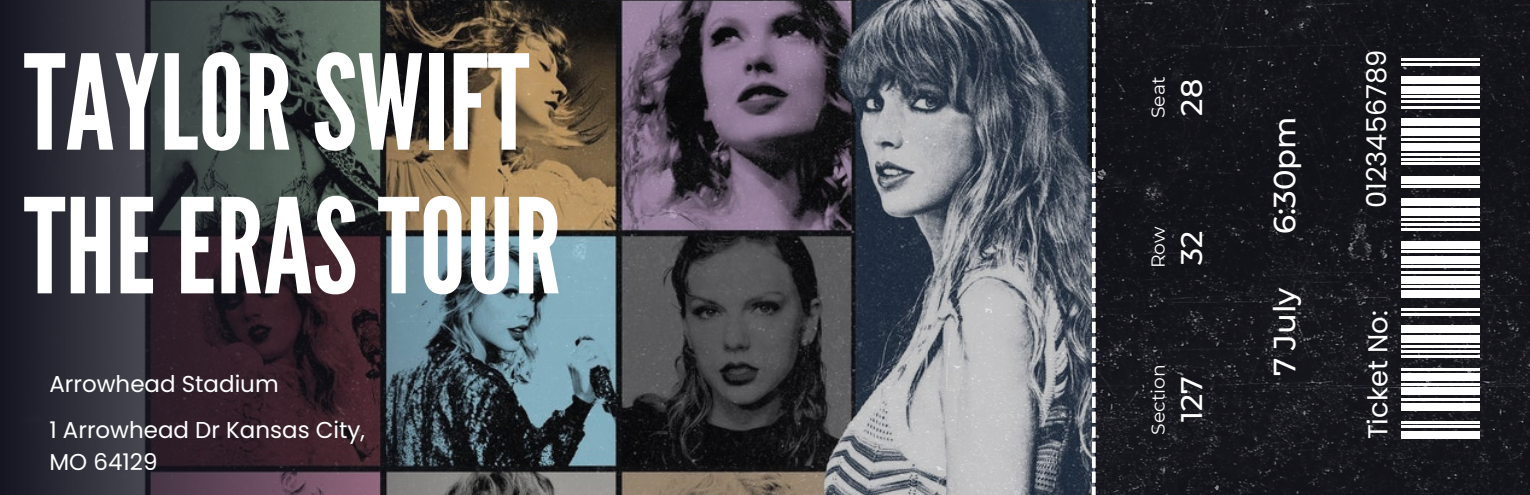
<style>
.page{position:relative;width:1530px;height:495px;background:#fff}
.page>*{position:absolute;margin:0;border:0;box-sizing:border-box;transform-origin:0 0}
.t1{font:131.25px/143.8px "League Gothic";color:#fff}
.t2{font:500 30.75px "Montserrat";color:#fff}
.t3{font:500 29.75px "Montserrat";color:#fff}
.t4{font:27.25px "Poppins";color:#fff}
.t5{font:23px/32px "Poppins";color:#fff}
.t6{font:18.75px "Montserrat";color:#fff}
</style>
<div class="page">
<img style="left:1095px;top:0;width:435px;height:495px">
<img style="left:495px;top:0;width:600px;height:495px">
<svg style="left:1092px;top:0;width:4px;height:3px"></svg>
<svg style="left:1092px;top:7px;width:4px;height:11px"></svg>
<svg style="left:1092px;top:22px;width:4px;height:11px"></svg>
<svg style="left:1092px;top:37px;width:4px;height:11px"></svg>
<svg style="left:1092px;top:52px;width:4px;height:11px"></svg>
<svg style="left:1092px;top:67px;width:4px;height:11px"></svg>
<svg style="left:1092px;top:82px;width:4px;height:11px"></svg>
<svg style="left:1092px;top:97px;width:4px;height:11px"></svg>
<svg style="left:1092px;top:112px;width:4px;height:11px"></svg>
<svg style="left:1092px;top:127px;width:4px;height:11px"></svg>
<svg style="left:1092px;top:142px;width:4px;height:11px"></svg>
<svg style="left:1092px;top:157px;width:4px;height:11px"></svg>
<svg style="left:1092px;top:172px;width:4px;height:11px"></svg>
<svg style="left:1092px;top:187px;width:4px;height:11px"></svg>
<svg style="left:1092px;top:202px;width:4px;height:11px"></svg>
<svg style="left:1092px;top:217px;width:4px;height:11px"></svg>
<svg style="left:1092px;top:232px;width:4px;height:11px"></svg>
<svg style="left:1092px;top:247px;width:4px;height:11px"></svg>
<svg style="left:1092px;top:262px;width:4px;height:11px"></svg>
<svg style="left:1092px;top:277px;width:4px;height:11px"></svg>
<svg style="left:1092px;top:292px;width:4px;height:11px"></svg>
<svg style="left:1092px;top:307px;width:4px;height:11px"></svg>
<svg style="left:1092px;top:322px;width:4px;height:11px"></svg>
<svg style="left:1092px;top:337px;width:4px;height:11px"></svg>
<svg style="left:1092px;top:352px;width:4px;height:11px"></svg>
<svg style="left:1092px;top:367px;width:4px;height:11px"></svg>
<svg style="left:1092px;top:382px;width:4px;height:11px"></svg>
<svg style="left:1092px;top:397px;width:4px;height:11px"></svg>
<svg style="left:1092px;top:412px;width:4px;height:11px"></svg>
<svg style="left:1092px;top:427px;width:4px;height:11px"></svg>
<svg style="left:1092px;top:442px;width:4px;height:11px"></svg>
<svg style="left:1092px;top:457px;width:4px;height:11px"></svg>
<svg style="left:1092px;top:472px;width:4px;height:11px"></svg>
<svg style="left:1092px;top:487px;width:4px;height:8px"></svg>
<svg style="left:0;top:0;width:495px;height:495px;background:#39373b"></svg>
<div style="left:1401px;top:431px;width:79px;height:7px;background:#fff"></div>
<div style="left:1401px;top:403px;width:79px;height:7px;background:#fff"></div>
<div style="left:1401px;top:387px;width:79px;height:8px;background:#fff"></div>
<div style="left:1401px;top:373px;width:79px;height:8px;background:#fff"></div>
<div style="left:1401px;top:335px;width:79px;height:8px;background:#fff"></div>
<div style="left:1401px;top:325px;width:79px;height:8px;background:#fff"></div>
<div style="left:1401px;top:290px;width:79px;height:8px;background:#fff"></div>
<div style="left:1401px;top:276px;width:79px;height:7px;background:#fff"></div>
<div style="left:1401px;top:256px;width:79px;height:8px;background:#fff"></div>
<div style="left:1401px;top:241px;width:79px;height:7px;background:#fff"></div>
<div style="left:1401px;top:208px;width:79px;height:7px;background:#fff"></div>
<div style="left:1401px;top:198px;width:79px;height:7px;background:#fff"></div>
<div style="left:1401px;top:176px;width:79px;height:7px;background:#fff"></div>
<div style="left:1401px;top:143px;width:79px;height:8px;background:#fff"></div>
<div style="left:1401px;top:128px;width:79px;height:8px;background:#fff"></div>
<div style="left:1401px;top:118px;width:79px;height:8px;background:#fff"></div>
<div style="left:1401px;top:86px;width:79px;height:8px;background:#fff"></div>
<div style="left:1401px;top:76px;width:79px;height:8px;background:#fff"></div>
<hr style="left:1401px;top:426px;width:79px;height:2px;background:#fff">
<hr style="left:1401px;top:398px;width:79px;height:2px;background:#fff">
<hr style="left:1401px;top:383px;width:79px;height:2px;background:#fff">
<hr style="left:1401px;top:368px;width:79px;height:2px;background:#fff">
<hr style="left:1401px;top:355px;width:79px;height:3px;background:#fff">
<hr style="left:1401px;top:350px;width:79px;height:3px;background:#fff">
<hr style="left:1401px;top:345px;width:79px;height:3px;background:#fff">
<hr style="left:1401px;top:313px;width:79px;height:2px;background:#fff">
<hr style="left:1401px;top:309px;width:79px;height:2px;background:#fff">
<hr style="left:1401px;top:286px;width:79px;height:2px;background:#fff">
<hr style="left:1401px;top:271px;width:79px;height:2px;background:#fff">
<hr style="left:1401px;top:266px;width:79px;height:2px;background:#fff">
<hr style="left:1401px;top:250px;width:79px;height:3px;background:#fff">
<hr style="left:1401px;top:228px;width:79px;height:3px;background:#fff">
<hr style="left:1401px;top:223px;width:79px;height:3px;background:#fff">
<hr style="left:1401px;top:218px;width:79px;height:2px;background:#fff">
<hr style="left:1401px;top:186px;width:79px;height:2px;background:#fff">
<hr style="left:1401px;top:162px;width:79px;height:3px;background:#fff">
<hr style="left:1401px;top:158px;width:79px;height:3px;background:#fff">
<hr style="left:1401px;top:153px;width:79px;height:3px;background:#fff">
<hr style="left:1401px;top:138px;width:79px;height:3px;background:#fff">
<hr style="left:1401px;top:106px;width:79px;height:2px;background:#fff">
<hr style="left:1401px;top:101px;width:79px;height:2px;background:#fff">
<hr style="left:1401px;top:96px;width:79px;height:2px;background:#fff">
<hr style="left:1401px;top:63px;width:79px;height:3px;background:#fff">
<hr style="left:1401px;top:58px;width:79px;height:3px;background:#fff">
<hr style="left:1401px;top:421px;width:79px;height:2px;background:#fff">
<h1 class="t1" style="left:24px;top:34px;width:539px">TAYLORSWIFT<br>THEERASTOUR</h1>
<p class="t5" style="left:49px;top:368px;width:231px">Arrowhead Stadium</p>
<p class="t5" style="left:49px;top:414px;width:317px">1 Arrowhead Dr Kansas City,<br>MO 64129</p>
<p class="t6" style="left:1147px;top:118px;width:43px;rotate:-90deg">Seat</p>
<p class="t3" style="left:1173px;top:116px;width:38px;rotate:-90deg">28</p>
<p class="t6" style="left:1147px;top:268px;width:43px;rotate:-90deg">Row</p>
<p class="t3" style="left:1173px;top:265px;width:36px;rotate:-90deg">32</p>
<p class="t6" style="left:1147px;top:435px;width:72px;rotate:-90deg">Section</p>
<p class="t3" style="left:1173px;top:422px;width:47px;rotate:-90deg">127</p>
<h2 class="t2" style="left:1266px;top:234px;width:119px;rotate:-90deg">6:30pm</h2>
<h2 class="t2" style="left:1266px;top:376px;width:91px;rotate:-90deg">7 July</h2>
<p class="t4" style="left:1357px;top:208px;width:160px;rotate:-90deg">0123456789</p>
<p class="t4" style="left:1359px;top:439px;width:130px;rotate:-90deg">Ticket No:</p>
</div>
